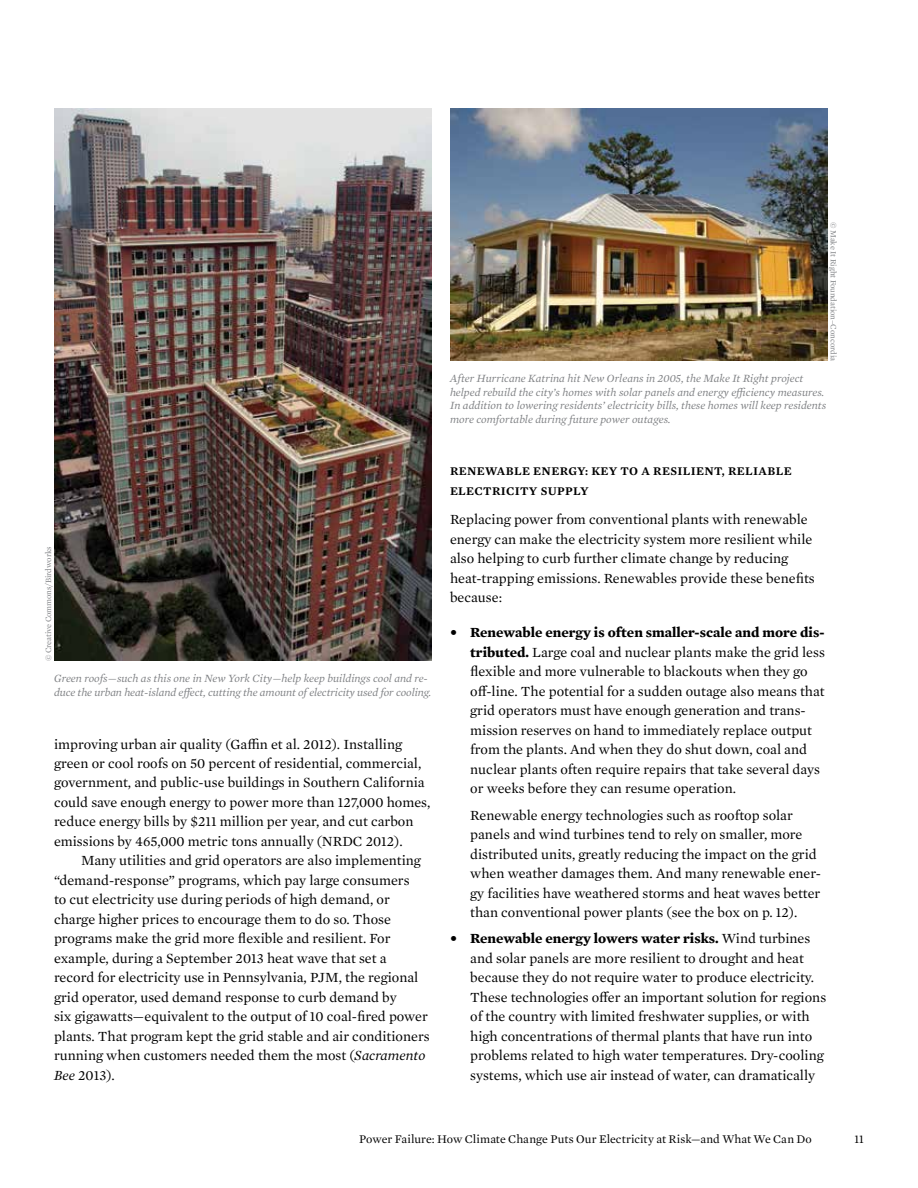
<style>
.page{position:relative;width:918px;height:1188px;background:#fff}
.page>*{position:absolute;margin:0;border:0;box-sizing:border-box;transform-origin:0 0}
.t1{font:14.25px/19.5px "Mercury Text G1";color:#000}
.t2{font:12px "Mercury Text G1";color:#000}
.t3{font:600 12px/20.2px "Mercury Text G1";letter-spacing:.03em;color:#000}
.t4{font:italic 11.25px/13.5px "Mercury Text G1";color:#808285}
.t5{font:8.25px "Mercury Text G1";letter-spacing:-.01em;color:#808285}
.s1{font-style:italic}
.s2{font-weight:700}
</style>
<div class="page">
<img style="left:54px;top:108px;width:378px;height:553px">
<img style="left:450px;top:108px;width:378px;height:253px">
<p class="t5" style="left:839px;top:222px;width:140px;rotate:90deg">© Make It Right Foundation–Concordia</p>
<p class="t5" style="left:43px;top:661px;width:116px;rotate:-90deg">© Creative Commons/Birdworks</p>
<p class="t4" style="left:54px;top:671px;width:379px">Green roofs—such as this one in New York City—help keep buildings cool and re&shy;duce the urban heat-island effect, cutting the amount of electricity used for cooling.</p>
<p class="t1" style="left:54px;top:733px;width:378px">improving urban air quality (Gaffin et al. 2012). Installing green or cool roofs on 50 percent of residential, commercial, government, and public-use buildings in Southern California could save enough energy to power more than 127,000 homes, reduce energy bills by $211 million per year, and cut carbon emissions by 465,000 metric tons annually (NRDC 2012).</p>
<p class="t1" style="left:54px;top:850px;width:377px;text-indent:27px">Many utilities and grid operators are also implementing “demand-response” programs, which pay large consumers<br>to cut electricity use during periods of high demand, or charge higher prices to encourage them to do so. Those programs make the grid more flexible and resilient. For example, during a September 2013 heat wave that set a record for electricity use in Pennsylvania, PJM, the regional grid operator, used demand response to curb demand by<br>six gigawatts—equivalent to the output of 10 coal-fired power plants. That program kept the grid stable and air conditioners running when customers needed them the most (<span class="s1">Sacramento Bee</span> 2013).</p>
<p class="t4" style="left:450px;top:371px;width:378px">After Hurricane Katrina hit New Orleans in 2005, the Make It Right project helped rebuild the city’s homes with solar panels and energy efficiency measures.<br>In addition to lowering residents’ electricity bills, these homes will keep residents more comfortable during future power outages.</p>
<p class="t3" style="left:450px;top:460px;width:343px">RENEWABLE ENERGY: KEY TO A RESILIENT, RELIABLE<br>ELECTRICITY SUPPLY</p>
<p class="t1" style="left:450px;top:509px;width:366px">Replacing power from conventional plants with renewable energy can make the electricity system more resilient while also helping to curb further climate change by reducing heat-trapping emissions. Renewables provide these benefits because:</p>
<p class="t1" style="left:470px;top:622px;width:356px;text-indent:-20px"><span class="s2">• Renewable energy is often smaller-scale and more dis&shy;tributed.</span> Large coal and nuclear plants make the grid less flexible and more vulnerable to blackouts when they go off-line. The potential for a sudden outage also means that grid operators must have enough generation and trans&shy;mission reserves on hand to immediately replace output from the plants. And when they do shut down, coal and nuclear plants often require repairs that take several days or weeks before they can resume operation.</p>
<p class="t1" style="left:470px;top:804px;width:352px">Renewable energy technologies such as rooftop solar panels and wind turbines tend to rely on smaller, more distributed units, greatly reducing the impact on the grid when weather damages them. And many renewable ener&shy;gy facilities have weathered storms and heat waves better than conventional power plants (see the box on p. 12).</p>
<p class="t1" style="left:470px;top:928px;width:357px;text-indent:-20px"><span class="s2">• Renewable energy lowers water risks.</span> Wind turbines and solar panels are more resilient to drought and heat because they do not require water to produce electricity.<br>These technologies offer an important solution for regions of the country with limited freshwater supplies, or with high concentrations of thermal plants that have run into problems related to high water temperatures. Dry-cooling systems, which use air instead of water, can dramatically</p>
<p class="t2" style="left:359px;top:1130px;width:454px">Power Failure: How Climate Change Puts Our Electricity at Risk—and What We Can Do</p>
<p class="t2" style="left:855px;top:1130px;width:11px">11</p>
</div>
